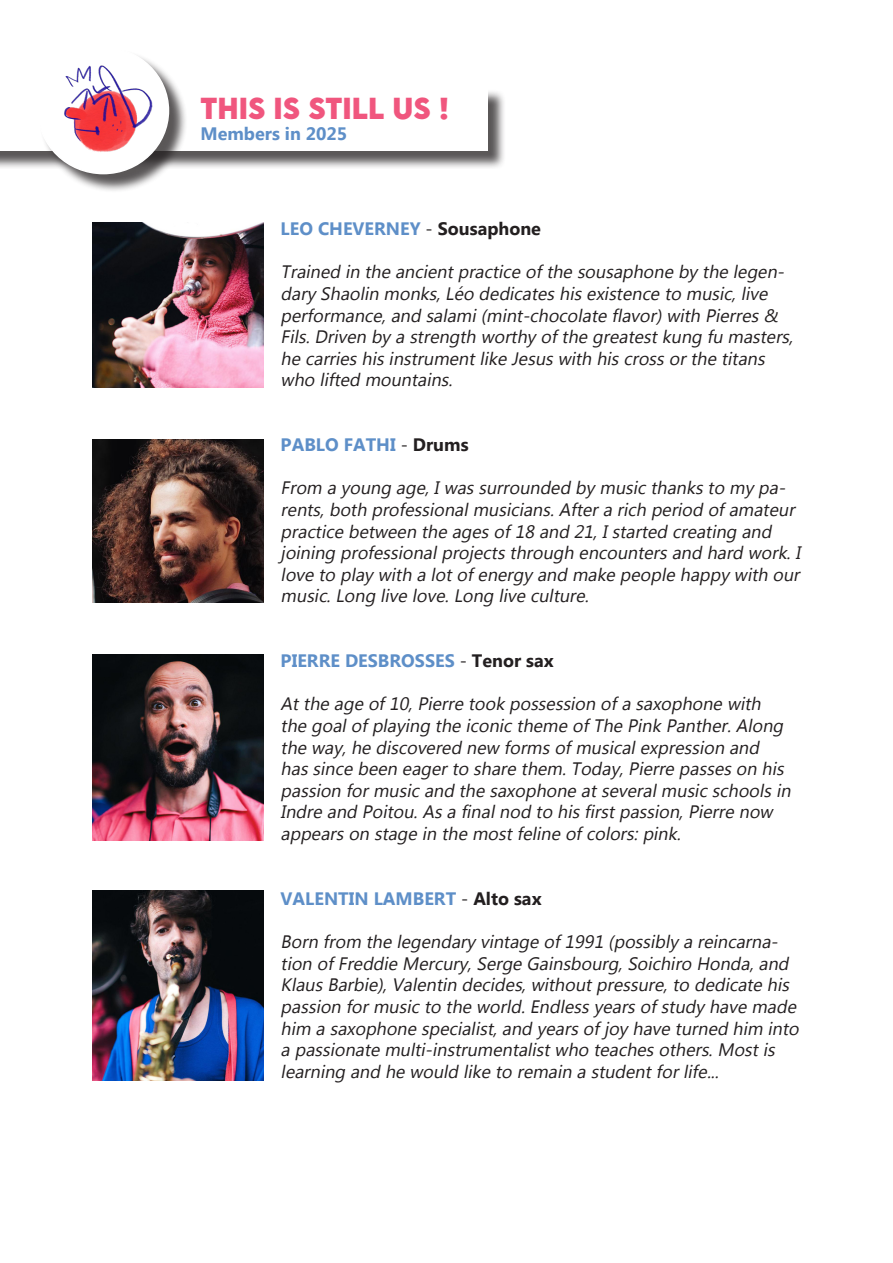
<style>
.page{position:relative;width:893px;height:1263px;background:#fff}
.page>*{position:absolute;margin:0;border:0;box-sizing:border-box;transform-origin:0 0}
.t1{font:700 27px "LEMONMILK";color:#f0567e}
.t2{font:italic 18px/21.6px "Microsoft New Tai Lue";color:#231f20}
.t3{font:700 18px "Microsoft New Tai Lue";color:#5e8fc8}
.s1{font-weight:400;color:#231f20}
.s2{color:#231f20}
</style>
<div class="page">
<div style="left:0;top:89px;width:507px;height:80px;background:#231f20;opacity:.75"></div>
<svg style="left:0;top:89px;width:488px;height:62px"></svg>
<img style="left:92px;top:223px;width:172px;height:164px">
<img style="left:93px;top:439px;width:171px;height:163px">
<img style="left:93px;top:654px;width:171px;height:187px">
<img style="left:93px;top:891px;width:171px;height:190px">
<div style="left:40px;top:49px;width:148px;height:144px;background:#231f20;opacity:.75"></div>
<div style="left:38px;top:48px;width:130px;height:126px;background:#fff;border-radius:50%"></div>
<img style="left:51px;top:55px;width:111px;height:111px">
<p class="t1" style="left:92px;top:89px;width:38px">TH</p>
<p class="t1" style="left:239px;top:89px;width:212px">IS IS still US !</p>
<p class="t3" style="left:200px;top:123px;width:148px">Members in 2025</p>
<p class="t3" style="left:281px;top:219px;width:262px">LEO CHEVERNEY <span class="s1">-</span> <span class="s2">Sousaphone</span></p>
<p class="t2" style="left:281px;top:263px;width:518px">Trained in the ancientpractice ofthe sousaphone by the legen&shy;dary Shaolin monks,Léo dedicateshisexistence to music,live performance,and salami(mint-chocolate flavor)with Pierres&amp; Fils.Driven by a strength worthy ofthe greatestkung fu masters, he carrieshisinstrumentlike Jesuswith hiscrossorthe titans who lifted mountains.</p>
<p class="t3" style="left:281px;top:435px;width:189px">PABLO FATHI <span class="s1">-</span> <span class="s2">Drums</span></p>
<p class="t2" style="left:281px;top:479px;width:525px">From a young age,Iwassurrounded by music thanksto my pa&shy;rents,both professionalmusicians.Aftera rich period ofamateur practice between the agesof18 and 21,Istarted creating and joining professionalprojectsthrough encountersand hard work.I love to play with a lotofenergy and make people happy with our music.Long live love.Long live culture.</p>
<p class="t3" style="left:281px;top:651px;width:275px">PIERRE DESBROSSES <span class="s1">-</span> <span class="s2">Tenor sax</span></p>
<p class="t2" style="left:281px;top:695px;width:516px">Atthe age of10,Pierre took possession ofa saxophone with the goalofplaying the iconic theme ofThe Pink Panther.Along the way,he discovered new formsofmusicalexpression and hassince been eagerto share them.Today,Pierre passeson his passion formusic and the saxophone atseveralmusic schoolsin Indre and Poitou.Asa finalnod to hisfirstpassion,Pierre now appearson stage in the mostfeline ofcolors:pink.</p>
<p class="t3" style="left:281px;top:888px;width:262px">VALENTIN LAMBERT <span class="s1">-</span> <span class="s2">Alto sax</span></p>
<p class="t2" style="left:281px;top:932px;width:524px">Born from the legendary vintage of1991 (possibly a reincarna&shy;tion ofFreddie Mercury,Serge Gainsbourg,Soichiro Honda,and KlausBarbie),Valentin decides,withoutpressure,to dedicate his passion formusic to the world.Endlessyearsofstudy have made him a saxophone specialist,and yearsofjoy have turned him into a passionate multi-instrumentalistwho teachesothers.Mostis learning and he would like to remain a studentforlife...</p>
</div>
